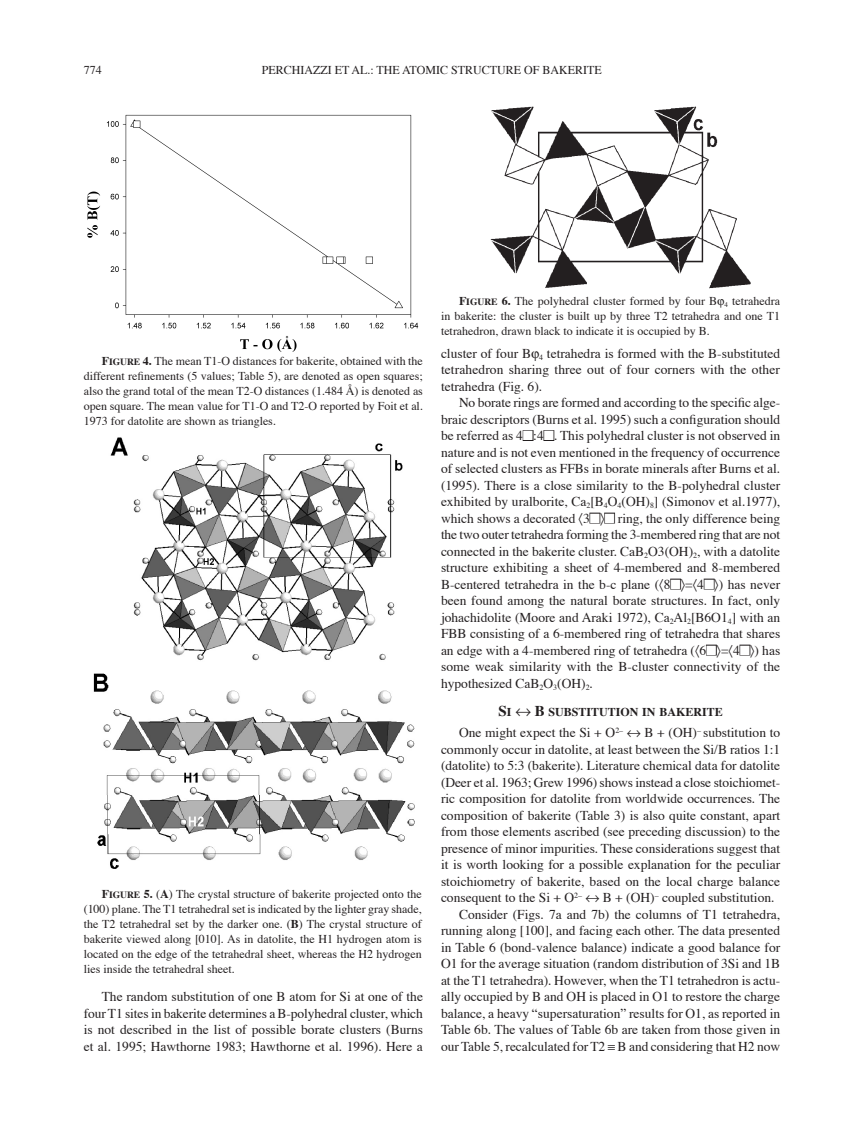
<style>
.page{position:relative;width:864px;height:1134px;background:#fff}
.page>*{position:absolute;margin:0;border:0;box-sizing:border-box;transform-origin:0 0}
.t1{font:13.5px/16.5px "Times";color:#231f20;text-align:justify}
.t2{font:12px/15px "Times";color:#231f20;text-align:justify}
.t3{font:700 12px "Times";color:#231f20}
.s1{font-weight:700}
.s2{font-weight:700;font-size:9.6px}
.s3{color:#fff}
.s4{font-size:15px}
</style>
<div class="page">
<div style="left:523px;top:430px;width:11px;height:11px;border:2px solid #231f20"></div>
<div style="left:543px;top:430px;width:11px;height:11px;border:2px solid #231f20"></div>
<div style="left:589px;top:513px;width:11px;height:11px;border:2px solid #231f20"></div>
<div style="left:604px;top:513px;width:11px;height:11px;border:2px solid #231f20"></div>
<div style="left:670px;top:579px;width:11px;height:11px;border:2px solid #231f20"></div>
<div style="left:704px;top:579px;width:11px;height:11px;border:2px solid #231f20"></div>
<div style="left:706px;top:645px;width:11px;height:11px;border:2px solid #231f20"></div>
<div style="left:740px;top:645px;width:10px;height:11px;border:2px solid #231f20"></div>
<img style="left:110px;top:437px;width:293px;height:224px">
<img style="left:93px;top:673px;width:322px;height:196px">
<img style="left:87px;top:114px;width:332px;height:238px">
<img style="left:490px;top:106px;width:261px;height:183px">
<p class="t2" style="left:84px;top:63px;width:20px">774</p>
<p class="t2" style="left:262px;top:63px;width:342px">PERCHIAZZI ET AL.: THE ATOMIC STRUCTURE OF BAKERITE</p>
<p class="t2" style="left:84px;top:355px;width:341px;text-indent:18px"><span class="s1">F</span><span class="s2">IGURE</span> <span class="s1">4.</span> The mean T1-O distances for bakerite, obtained with the different refinements (5 values; Table 5), are denoted as open squares; also the grand total of the mean T2-O distances (1.484 Å) is denoted as open square. The mean value for T1-O and T2-O reported by Foit et al.<br>1973 for datolite are shown as triangles.</p>
<p class="t2" style="left:84px;top:887px;width:340px;text-indent:18px"><span class="s1">F</span><span class="s2">IGURE</span> <span class="s1">5.</span> (<span class="s1">A</span>) The crystal structure of bakerite projected onto the (100) plane. The T1 tetrahedral set is indicated by the lighter gray shade, the T2 tetrahedral set by the darker one. (<span class="s1">B</span>) The crystal structure of bakerite viewed along [010]. As in datolite, the H1 hydrogen atom is located on the edge of the tetrahedral sheet, whereas the H2 hydrogen lies inside the tetrahedral sheet.</p>
<p class="t1" style="left:84px;top:989px;width:341px;text-indent:18px">The random substitution of one B atom for Si at one of the four T1 sites in bakerite determines a B-polyhedral cluster, which is not described in the list of possible borate clusters (Burns et al. 1995; Hawthorne 1983; Hawthorne et al. 1996). Here a</p>
<p class="t2" style="left:441px;top:294px;width:341px;text-indent:18px"><span class="s1">F</span><span class="s2">IGURE</span> <span class="s1">6.</span> The polyhedral cluster formed by four B <sub>4</sub> tetrahedra in bakerite: the cluster is built up by three T2 tetrahedra and one T1 tetrahedron, drawn black to indicate it is occupied by B.</p>
<p class="t1" style="left:441px;top:346px;width:341px">cluster of four B <sub>4</sub> tetrahedra is formed with the B-substituted tetrahedron sharing three out of four corners with the other tetrahedra (Fig. 6).</p>
<p class="t1" style="left:441px;top:395px;width:341px;text-indent:18px">No borate rings are formed and according to the specific alge&shy;braic descriptors (Burns et al. 1995) such a configuration should be referred as 4<span class="s3">■</span>:4<span class="s3">■</span>. This polyhedral cluster is not observed in nature and is not even mentioned in the frequency of occurrence of selected clusters as FFBs in borate minerals after Burns et al. (1995). There is a close similarity to the B-polyhedral cluster exhibited by uralborite, Ca<sub>2</sub>[B<sub>4</sub>O<sub>4</sub>(OH)<sub>8</sub>] (Simonov et al.1977), which shows a decorated 〈3<span class="s3">■</span>〉<span class="s3">■</span> ring, the only difference being the two outer tetrahedra forming the 3-membered ring that are not connected in the bakerite cluster. CaB<sub>2</sub>O3(OH)<sub>2</sub>, with a datolite structure exhibiting a sheet of 4-membered and 8-membered B-centered tetrahedra in the b-c plane (〈8<span class="s3">■</span>〉=〈4<span class="s3">■</span>〉) has never been found among the natural borate structures. In fact, only johachidolite (Moore and Araki 1972), Ca<sub>2</sub>Al<sub>2</sub>[B6O1<sub>4</sub>] with an FBB consisting of a 6-membered ring of tetrahedra that shares an edge with a 4-membered ring of tetrahedra (〈6<span class="s3">■</span>〉=〈4<span class="s3">■</span>〉) has some weak similarity with the B-cluster connectivity of the hypothesized CaB<sub>2</sub>O<sub>3</sub>(OH)<sub>2</sub>.</p>
<p class="t3" style="left:499px;top:704px;width:226px"><span class="s4">S</span>I ↔ <span class="s4">B</span> SUBSTITUTION IN BAKERITE</p>
<p class="t1" style="left:459px;top:725px;width:323px">One might expect the Si + O<sup>2–</sup> ↔ B + (OH)<sup>–</sup> substitution to</p>
<p class="t1" style="left:441px;top:742px;width:341px">commonly occur in datolite, at least between the Si/B ratios 1:1</p>
<p class="t1" style="left:441px;top:758px;width:341px">(datolite) to 5:3 (bakerite). Literature chemical data for datolite</p>
<p class="t1" style="left:441px;top:775px;width:341px">(Deer et al. 1963; Grew 1996) shows instead a close stoichiomet-</p>
<p class="t1" style="left:441px;top:791px;width:341px">ric composition for datolite from worldwide occurrences. The</p>
<p class="t1" style="left:441px;top:808px;width:341px">composition of bakerite (Table 3) is also quite constant, apart</p>
<p class="t1" style="left:441px;top:824px;width:341px">from those elements ascribed (see preceding discussion) to the</p>
<p class="t1" style="left:441px;top:841px;width:341px">presence of minor impurities. These considerations suggest that</p>
<p class="t1" style="left:441px;top:857px;width:341px">it is worth looking for a possible explanation for the peculiar</p>
<p class="t1" style="left:441px;top:874px;width:341px">stoichiometry of bakerite, based on the local charge balance</p>
<p class="t1" style="left:441px;top:890px;width:335px">consequent to the Si + O<sup>2–</sup> ↔ B + (OH)<sup>–</sup> coupled substitution.</p>
<p class="t1" style="left:459px;top:907px;width:323px">Consider (Figs. 7a and 7b) the columns of T1 tetrahedra,</p>
<p class="t1" style="left:441px;top:923px;width:341px">running along [100], and facing each other. The data presented</p>
<p class="t1" style="left:441px;top:940px;width:341px">in Table 6 (bond-valence balance) indicate a good balance for</p>
<p class="t1" style="left:441px;top:956px;width:341px">O1 for the average situation (random distribution of 3Si and 1B</p>
<p class="t1" style="left:441px;top:973px;width:341px">at the T1 tetrahedra). However, when the T1 tetrahedron is actu-</p>
<p class="t1" style="left:441px;top:989px;width:341px">ally occupied by B and OH is placed in O1 to restore the charge</p>
<p class="t1" style="left:441px;top:1006px;width:341px">balance, a heavy “supersaturation” results for O1, as reported in</p>
<p class="t1" style="left:441px;top:1022px;width:341px">Table 6b. The values of Table 6b are taken from those given in</p>
<p class="t1" style="left:441px;top:1039px;width:341px">our Table 5, recalculated for T2 ≡ B and considering that H2 now</p>
</div>
